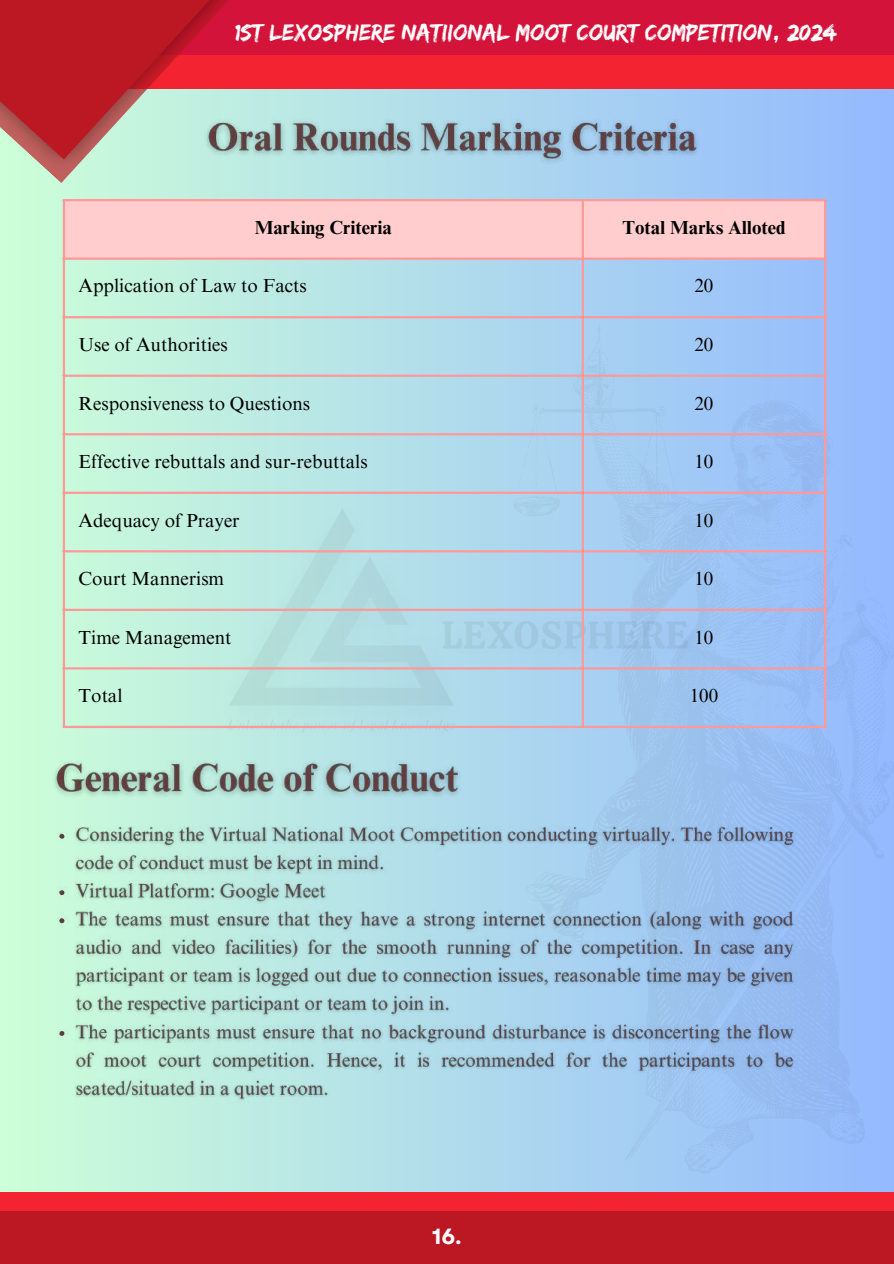
<style>
.page{position:relative;width:894px;height:1264px;background:#fff}
.page>*{position:absolute;margin:0;border:0;box-sizing:border-box;transform-origin:0 0}
.t1{font:24px "Edo";color:#fff}
.t2{font:700 21.9px "Garet";color:#fff}
.t3{font:18.9px "Times NRMT Pro";color:#000}
.t4{font:700 18.9px "Times NRMT Pro";color:#000}
</style>
<div class="page">
<div style="left:0;top:0;width:893px;height:1263px;background:linear-gradient(to right,#cdffd8,#95b9fe)"></div>
<div style="left:44px;top:52px;width:849px;height:37px;background:#f42331"></div>
<div style="left:0;top:1192px;width:893px;height:37px;background:#f42331"></div>
<div style="left:56px;top:0;width:837px;height:55px;background:#d3133a"></div>
<div style="left:0;top:1211px;width:893px;height:52px;background:#bc1823"></div>
<img style="left:0;top:89px;width:393px;height:98px">
<svg style="left:0;top:0;width:288px;height:160px;fill:#bc1825"></svg>
<img style="left:141px;top:502px;width:372px;height:258px">
<svg style="left:513px;top:324px;width:380px;height:849px;background:#9dc4f4"></svg>
<div style="left:65px;top:201px;width:758px;height:56px;background:#ffcdcd"></div>
<hr style="left:63px;top:201px;width:2px;height:524px;background:#f99">
<hr style="left:581px;top:201px;width:2px;height:524px;background:#f99">
<hr style="left:823px;top:201px;width:3px;height:524px;background:#f99">
<hr style="left:63px;top:199px;width:763px;height:2px;background:#f99">
<hr style="left:63px;top:257px;width:763px;height:3px;background:#f99">
<hr style="left:63px;top:316px;width:763px;height:2px;background:#f99">
<hr style="left:63px;top:374px;width:763px;height:3px;background:#f99">
<hr style="left:63px;top:433px;width:763px;height:2px;background:#f99">
<hr style="left:63px;top:491px;width:763px;height:3px;background:#f99">
<hr style="left:63px;top:550px;width:763px;height:2px;background:#f99">
<hr style="left:63px;top:608px;width:763px;height:3px;background:#f99">
<hr style="left:63px;top:667px;width:763px;height:2px;background:#f99">
<hr style="left:63px;top:725px;width:763px;height:3px;background:#f99">
<img style="left:198px;top:113px;width:509px;height:58px">
<img style="left:46px;top:754px;width:422px;height:50px">
<img style="left:52px;top:820px;width:748px;height:285px">
<p class="t1" style="left:235px;top:19px;width:602px">1ST LEXOSPHERE NATIIONAL MOOT COURT COMPETITION, 2024</p>
<p class="t4" style="left:254px;top:220px;width:139px">Marking Criteria</p>
<p class="t4" style="left:622px;top:220px;width:165px">Total Marks Alloted</p>
<p class="t3" style="left:79px;top:279px;width:229px">Application of Law to Facts</p>
<p class="t3" style="left:694px;top:279px;width:20px">20</p>
<p class="t3" style="left:79px;top:337px;width:151px">Use of Authorities</p>
<p class="t3" style="left:694px;top:337px;width:20px">20</p>
<p class="t3" style="left:79px;top:396px;width:233px">Responsiveness to Questions</p>
<p class="t3" style="left:694px;top:396px;width:20px">20</p>
<p class="t3" style="left:79px;top:454px;width:290px">Effective rebuttals and sur-rebuttals</p>
<p class="t3" style="left:694px;top:454px;width:20px">10</p>
<p class="t3" style="left:79px;top:513px;width:162px">Adequacy of Prayer</p>
<p class="t3" style="left:694px;top:513px;width:20px">10</p>
<p class="t3" style="left:79px;top:571px;width:147px">Court Mannerism</p>
<p class="t3" style="left:694px;top:571px;width:20px">10</p>
<p class="t3" style="left:79px;top:630px;width:154px">Time Management</p>
<p class="t3" style="left:694px;top:630px;width:20px">10</p>
<p class="t3" style="left:79px;top:688px;width:45px">Total</p>
<p class="t3" style="left:689px;top:688px;width:30px">100</p>
<p class="t2" style="left:432px;top:1220px;width:31px">16.</p>
</div>
